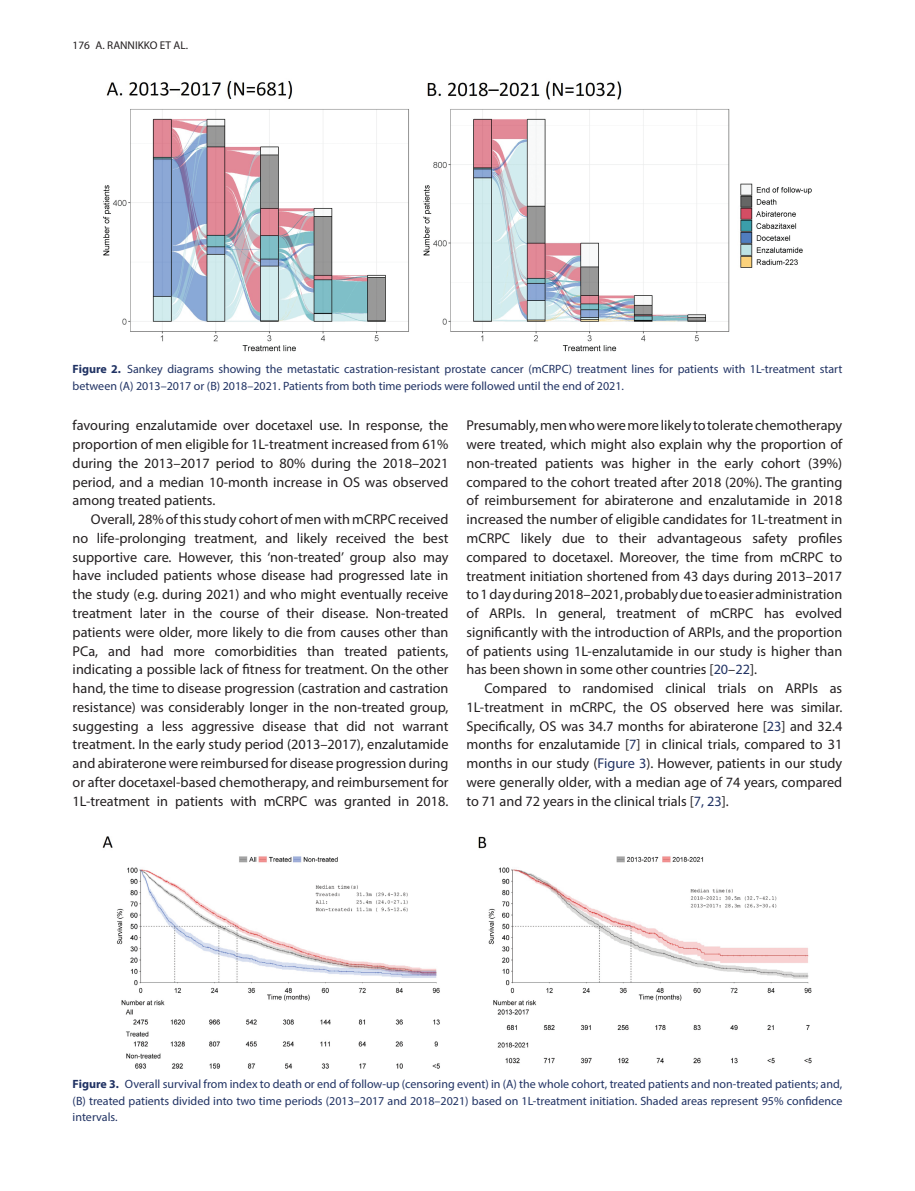
<style>
.page{position:relative;width:915px;height:1191px;background:#fff}
.page>*{position:absolute;margin:0;border:0;box-sizing:border-box;transform-origin:0 0}
.t1{font:14.25px/18.8px "Myriad Pro";color:#231f20;text-align:justify}
.t2{font:12px/16.5px "Myriad Pro";color:#203263}
.t3{font:11.25px "Myriad Pro";color:#231f20}
.s1{font-weight:700}
.s2{color:#203263}
</style>
<div class="page">
<img style="left:103px;top:81px;width:709px;height:271px">
<img style="left:102px;top:836px;width:710px;height:232px">
<p class="t3" style="left:73px;top:39px;width:117px">176 A. RANNIKKO ET AL.</p>
<p class="t2" style="left:73px;top:361px;width:771px"><span class="s1">Figure 2.</span> Sankey diagrams showing the metastatic castration-resistant prostate cancer (mCRPC) treatment lines for patients with 1L-treatment start between (A) 2013–2017 or (B) 2018–2021. Patients from both time periods were followed until the end of 2021.</p>
<p class="t1" style="left:73px;top:416px;width:377px">favouring enzalutamide over docetaxel use. In response, the proportion of men eligible for 1L-treatment increased from 61% during the 2013–2017 period to 80% during the 2018–2021 period, and a median 10-month increase in OS was observed among treated patients.</p>
<p class="t1" style="left:73px;top:510px;width:377px;text-indent:18px">Overall, 28% of this study cohort of men with mCRPC received no life-prolonging treatment, and likely received the best supportive care. However, this ‘non-treated’ group also may have included patients whose disease had progressed late in the study (e.g. during 2021) and who might eventually receive treatment later in the course of their disease. Non-treated patients were older, more likely to die from causes other than PCa, and had more comorbidities than treated patients, indicating a possible lack of fitness for treatment. On the other hand, the time to disease progression (castration and castration resistance) was considerably longer in the non-treated group, suggesting a less aggressive disease that did not warrant treatment. In the early study period (2013–2017), enzalutamide and abiraterone were reimbursed for disease progression during or after docetaxel-based chemotherapy, and reimbursement for 1L-treatment in patients with mCRPC was granted in 2018.</p>
<p class="t1" style="left:466px;top:416px;width:377px">Presumably, men who were more likely to tolerate chemotherapy were treated, which might also explain why the proportion of non-treated patients was higher in the early cohort (39%) compared to the cohort treated after 2018 (20%). The granting of reimbursement for abiraterone and enzalutamide in 2018 increased the number of eligible candidates for 1L-treatment in mCRPC likely due to their advantageous safety profiles compared to docetaxel. Moreover, the time from mCRPC to treatment initiation shortened from 43 days during 2013–2017 to 1 day during 2018–2021, probably due to easier administration of ARPIs. In general, treatment of mCRPC has evolved significantly with the introduction of ARPIs, and the proportion of patients using 1L-enzalutamide in our study is higher than has been shown in some other countries [<span class="s2">20</span>–<span class="s2">22</span>].</p>
<p class="t1" style="left:466px;top:678px;width:377px;text-indent:18px">Compared to randomised clinical trials on ARPIs as 1L-treatment in mCRPC, the OS observed here was similar.<br>Specifically, OS was 34.7 months for abiraterone [<span class="s2">23</span>] and 32.4 months for enzalutamide [<span class="s2">7</span>] in clinical trials, compared to 31 months in our study (<span class="s2">Figure 3</span>). However, patients in our study were generally older, with a median age of 74 years, compared to 71 and 72 years in the clinical trials [<span class="s2">7, 23</span>].</p>
<p class="t2" style="left:73px;top:1075px;width:771px;text-align:justify"><span class="s1">Figure 3.</span> Overall survival from index to death or end of follow-up (censoring event) in (A) the whole cohort, treated patients and non-treated patients; and, (B) treated patients divided into two time periods (2013–2017 and 2018–2021) based on 1L-treatment initiation. Shaded areas represent 95% confidence intervals.</p>
</div>
